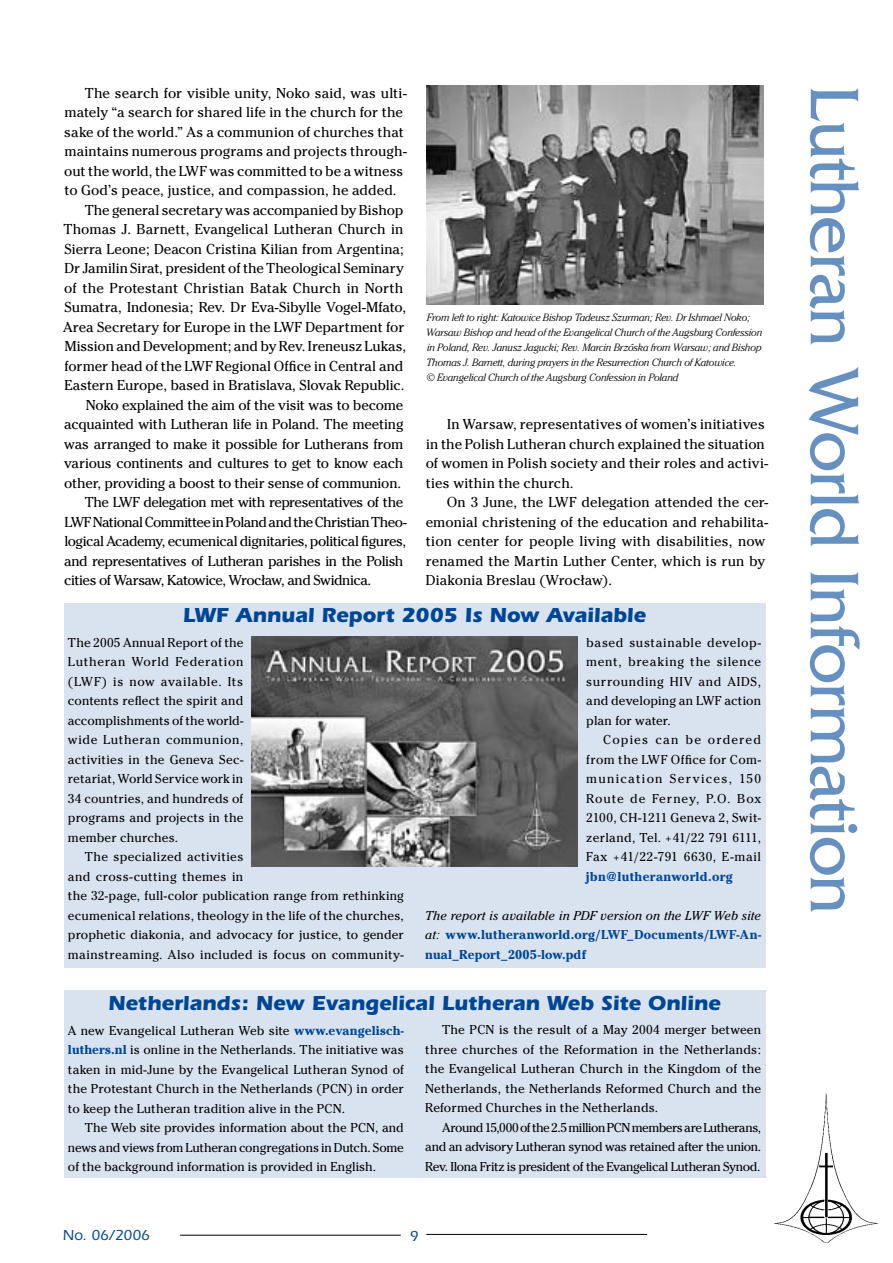
<style>
.page{position:relative;width:893px;height:1263px;background:#fff}
.page>*{position:absolute;margin:0;border:0;box-sizing:border-box;transform-origin:0 0}
.t1{font:72px "Friz Quadrata";letter-spacing:-.02em;color:#6690c0}
.t2{font:700 21px "Itc Eras";letter-spacing:-.005em;color:#004696}
.t3{font:500 15px "Itc Eras";color:#004696}
.t4{font:14.25px/19.5px "Cheltenham";letter-spacing:-.005em;color:#000}
.t5{font:14.25px "Cheltenham";letter-spacing:-.04em;color:#000}
.t6{font:14.25px "Cheltenham";letter-spacing:-.03em;color:#000}
.t7{font:14.25px "Cheltenham";letter-spacing:-.045em;color:#000}
.t8{font:14.25px "Cheltenham";letter-spacing:-.035em;color:#000}
.t9{font:12.75px/19.5px "Cheltenham";letter-spacing:.01em;color:#000;text-align:justify}
.t10{font:700 12.75px/19.5px "Cheltenham";letter-spacing:.02em;color:#004696;text-align:justify}
.t11{font:italic 300 10.5px/15px "Cheltenham";letter-spacing:-.015em;color:#000}
.s1{font-weight:400;font-style:italic;color:#000}
.s2{font-weight:700;color:#004696}
</style>
<div class="page">
<hr style="left:180px;top:1235px;width:221px;height:1px;background:#000">
<hr style="left:426px;top:1234px;width:221px;height:1px;background:#000">
<img style="left:765px;top:1081px;width:114px;height:162px">
<img style="left:426px;top:85px;width:338px;height:220px">
<div style="left:64px;top:990px;width:701px;height:188px;background:#d9e3ef"></div>
<div style="left:64px;top:602px;width:701px;height:365px;background:#d9e3ef"></div>
<img style="left:252px;top:637px;width:325px;height:229px">
<p class="t4" style="left:85px;top:83px;width:323px">The search for visible unity, Noko said, was ulti-</p>
<h1 class="t1" style="left:874px;top:85px;width:830px;rotate:90deg">Lutheran World Information</h1>
<p class="t4" style="left:64px;top:102px;width:340px">mately “a search for shared life in the church for the</p>
<p class="t4" style="left:64px;top:122px;width:341px">sake of the world.” As a communion of churches that</p>
<p class="t4" style="left:64px;top:141px;width:344px">maintains numerous programs and projects through-</p>
<p class="t4" style="left:64px;top:161px;width:341px">out the world, the LWF was committed to be a witness</p>
<p class="t4" style="left:64px;top:180px;width:334px">to God’s peace, justice, and compassion, he added.</p>
<p class="t4" style="left:85px;top:200px;width:320px">The general secretary was accompanied by Bishop</p>
<p class="t4" style="left:64px;top:219px;width:341px">Thomas J. Barnett, Evangelical Lutheran Church in</p>
<p class="t4" style="left:65px;top:239px;width:341px">Sierra Leone; Deacon Cristina Kilian from Argentina;</p>
<p class="t4" style="left:65px;top:258px;width:341px">Dr Jamilin Sirat, president of the Theological Seminary</p>
<p class="t4" style="left:64px;top:278px;width:341px">of the Protestant Christian Batak Church in North</p>
<p class="t4" style="left:65px;top:297px;width:343px">Sumatra, Indonesia; Rev. Dr Eva-Sibylle Vogel-Mfato,</p>
<p class="t4" style="left:63px;top:317px;width:343px">Area Secretary for Europe in the LWF Department for</p>
<p class="t4" style="left:64px;top:336px;width:343px">Mission and Development; and by Rev. Ireneusz Lukas,</p>
<p class="t4" style="left:64px;top:356px;width:340px">former head of the LWF Regional Office in Central and</p>
<p class="t4" style="left:65px;top:375px;width:341px">Eastern Europe, based in Bratislava, Slovak Republic.</p>
<p class="t4" style="left:86px;top:395px;width:319px">Noko explained the aim of the visit was to become</p>
<p class="t4" style="left:64px;top:414px;width:341px">acquainted with Lutheran life in Poland. The meeting</p>
<p class="t4" style="left:64px;top:434px;width:341px">was arranged to make it possible for Lutherans from</p>
<p class="t4" style="left:64px;top:453px;width:341px">various continents and cultures to get to know each</p>
<p class="t4" style="left:64px;top:473px;width:338px">other, providing a boost to their sense of communion.</p>
<p class="t5" style="left:85px;top:494px;width:320px">The LWF delegation met with representatives of the</p>
<p class="t7" style="left:64px;top:513px;width:344px">LWF National Committee in Poland and the Christian Theo-</p>
<p class="t6" style="left:64px;top:533px;width:343px">logical Academy, ecumenical dignitaries, political figures,</p>
<p class="t8" style="left:64px;top:552px;width:341px">and representatives of Lutheran parishes in the Polish</p>
<p class="t5" style="left:64px;top:572px;width:308px">cities of Warsaw, Katowice, Wrocław, and Swidnica.</p>
<p class="t11" style="left:426px;top:310px;width:338px">From left to right: Katowice Bishop Tadeusz Szurman; Rev. Dr Ishmael Noko; Warsaw Bishop and head of the Evangelical Church of the Augsburg Confession in Poland, Rev. Janusz Jagucki; Rev. Marcin Brzóska from Warsaw; and Bishop Thomas J. Barnett, during prayers in the Resurrection Church of Katowice.<br>© Evangelical Church of the Augsburg Confession in Poland</p>
<p class="t4" style="left:426px;top:414px;width:344px;text-indent:22px">In Warsaw, representatives of women’s initiatives in the Polish Lutheran church explained the situation of women in Polish society and their roles and activi&shy;ties within the church.</p>
<p class="t4" style="left:426px;top:492px;width:344px;text-indent:21px">On 3 June, the LWF delegation attended the cer&shy;emonial christening of the education and rehabilita&shy;tion center for people living with disabilities, now renamed the Martin Luther Center, which is run by Diakonia Breslau (Wrocław).</p>
<h2 class="t2" style="left:183px;top:603px;width:465px">LWF Annual Report 2005 Is Now Available</h2>
<p class="t9" style="left:68px;top:633px;width:177px">The 2005 Annual Report of the Lutheran World Federation (LWF) is now available. Its contents reflect the spirit and accomplishments of the world&shy;wide Lutheran communion, activities in the Geneva Sec&shy;retariat, World Service work in 34 countries, and hundreds of programs and projects in the member churches.</p>
<p class="t9" style="left:68px;top:847px;width:337px;text-align:left;text-indent:17px">The specialized activities<br>and cross-cutting themes in<br>the 32-page, full-color publication range from rethinking ecumenical relations, theology in the life of the churches, prophetic diakonia, and advocacy for justice, to gender mainstreaming. Also included is focus on community-</p>
<p class="t9" style="left:586px;top:633px;width:176px">based sustainable develop&shy;ment, breaking the silence surrounding HIV and AIDS, and developing an LWF action plan for water.</p>
<p class="t9" style="left:586px;top:730px;width:176px;text-indent:17px">Copies can be ordered from the LWF Office for Com&shy;munication Services, 150<br>Route de Ferney, P.O. Box 2100, CH-1211 Geneva 2, Swit&shy;zerland, Tel. +41/22 791 6111, Fax +41/22-791 6630, E-mail</p>
<p class="t10" style="left:586px;top:866px;width:148px">jbn@lutheranworld.org</p>
<p class="t10" style="left:425px;top:905px;width:337px"><span class="s1">The report is available in PDF version on the LWF Web site at:</span> www.lutheranworld.org/LWF_Documents/LWF-An&shy;nual_Report_2005-low.pdf</p>
<h2 class="t2" style="left:108px;top:990px;width:614px">Netherlands: New Evangelical Lutheran Web Site Online</h2>
<p class="t9" style="left:68px;top:1020px;width:337px">A new Evangelical Lutheran Web site <span class="s2">www.evangelisch&shy;luthers.nl</span> is online in the Netherlands. The initiative was taken in mid-June by the Evangelical Lutheran Synod of the Protestant Church in the Netherlands (PCN) in order to keep the Lutheran tradition alive in the PCN.</p>
<p class="t9" style="left:68px;top:1118px;width:337px;text-indent:17px">The Web site provides information about the PCN, and news and views from Lutheran congregations in Dutch. Some of the background information is provided in English.</p>
<p class="t9" style="left:425px;top:1020px;width:337px;text-indent:17px">The PCN is the result of a May 2004 merger between three churches of the Reformation in the Netherlands: the Evangelical Lutheran Church in the Kingdom of the Netherlands, the Netherlands Reformed Church and the Reformed Churches in the Netherlands.</p>
<p class="t9" style="left:425px;top:1118px;width:337px;text-indent:17px">Around 15,000 of the 2.5 million PCN members are Lutherans, and an advisory Lutheran synod was retained after the union.<br>Rev. Ilona Fritz is president of the Evangelical Lutheran Synod.</p>
<p class="t3" style="left:63px;top:1227px;width:89px">No. 06/2006</p>
</div>
